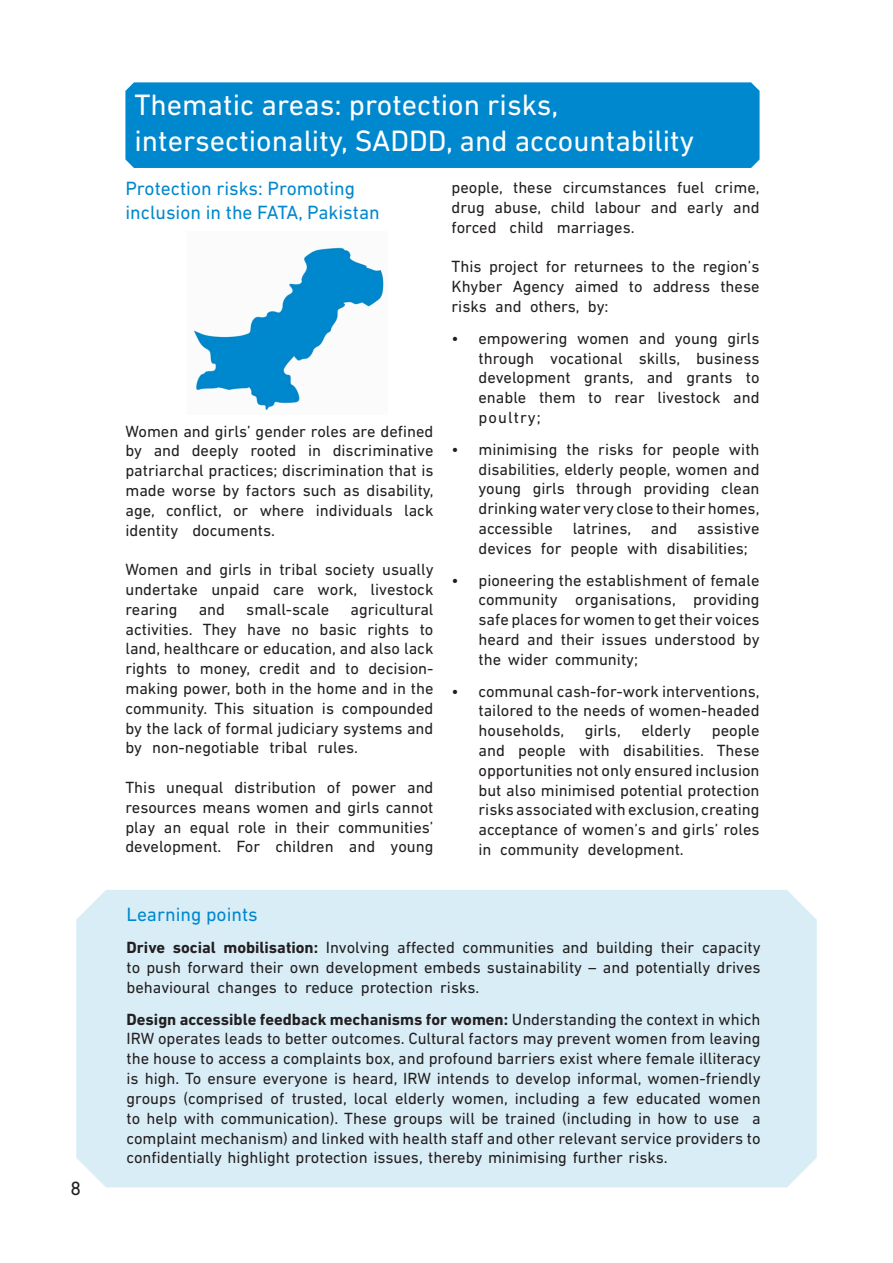
<style>
.page{position:relative;width:893px;height:1263px;background:#fff}
.page>*{position:absolute;margin:0;border:0;box-sizing:border-box;transform-origin:0 0}
.t1{font:30px/36px "DIN Next LT Pro";color:#fff}
.t2{font:19.5px/23.4px "DIN Next LT Pro";color:#0088ce}
.t3{font:19.5px "DIN Next LT Pro";color:#231f20}
.t4{font:16.5px/19.8px "DIN Next LT Pro";color:#231f20;text-align:justify}
.s1{font-weight:700}
</style>
<div class="page">
<div style="left:76px;top:890px;width:741px;height:297px;background:#d9edf7"></div>
<div style="left:125px;top:82px;width:635px;height:86px;background:#0088ce"></div>
<img style="left:192px;top:245px;width:193px;height:167px">
<p class="t3" style="left:71px;top:1177px;width:12px">8</p>
<p class="t1" style="left:134px;top:86px;width:561px">Thematic areas: protection risks, intersectionality, SADDD, and accountability</p>
<p class="t2" style="left:125px;top:177px;width:256px">Protection risks: Promoting inclusion in the FATA, Pakistan</p>
<p class="t4" style="left:125px;top:421px;width:310px">Women and girls’ gender roles are defined by and deeply rooted in discriminative patriarchal practices; discrimination that is made worse by factors such as disability, age, conflict, or where individuals lack identity documents.</p>
<p class="t4" style="left:125px;top:559px;width:310px">Women and girls in tribal society usually undertake unpaid care work, livestock rearing</p>
<p class="t4" style="left:125px;top:599px;width:310px;text-indent:225px">agricultural activities. They have no basic rights to land, healthcare or education, and also lack rights to money, credit and to decision&shy;making power, both in the home and in the community. This situation is compounded by the lack of formal judiciary systems and by non-negotiable tribal rules.</p>
<p class="t4" style="left:125px;top:777px;width:310px">This unequal distribution of power and resources means women and girls cannot play an equal role in their communities’ development. For children and young</p>
<p class="t4" style="left:199px;top:599px;width:28px">and</p>
<p class="t4" style="left:246px;top:599px;width:85px">small-scale</p>
<p class="t4" style="left:451px;top:177px;width:310px">people, these circumstances fuel crime, drug abuse, child labour and early and forced child marriages.</p>
<p class="t4" style="left:451px;top:257px;width:310px">This project for returnees to the region’s Khyber Agency aimed to address these risks and others, by:</p>
<p class="t4" style="left:478px;top:328px;width:283px;text-indent:-27px">• empowering women and young girls through vocational skills, business development grants, and grants to enable them to rear livestock and poultry;</p>
<p class="t4" style="left:478px;top:439px;width:283px;text-indent:-27px">• minimising the risks for people with disabilities, elderly people, women and young girls through providing clean drinking water very close to their homes, accessible latrines, and assistive devices for people with disabilities;</p>
<p class="t4" style="left:478px;top:570px;width:283px;text-indent:-27px">• pioneering the establishment of female community organisations, providing safe places for women to get their voices heard and their issues understood by the wider community;</p>
<p class="t4" style="left:478px;top:681px;width:283px;text-indent:-27px">• communal cash-for-work interventions, tailored to the needs of women-headed households, girls, elderly</p>
<p class="t4" style="left:478px;top:720px;width:283px;text-indent:233px">people and people with disabilities. These opportunities not only ensured inclusion but also minimised potential protection risks associated with exclusion, creating acceptance of women’s and girls’ roles in community development.</p>
<p class="t2" style="left:127px;top:903px;width:133px">Learning points</p>
<p class="t4" style="left:127px;top:937px;width:636px"><span class="s1">Drive social mobilisation:</span> Involving affected communities and building their capacity to push forward their own development embeds sustainability – and potentially drives behavioural changes to reduce protection risks.</p>
<p class="t4" style="left:127px;top:1009px;width:636px"><span class="s1">Design accessible feedback mechanisms for women:</span> Understanding the context in which IRW operates leads to better outcomes. Cultural factors may prevent women from leaving the house to access a complaints box, and profound barriers exist where female illiteracy is high. To ensure everyone is heard, IRW intends to develop informal, women-friendly groups (comprised of trusted, local elderly women, including a few educated women to help with communication). These groups will be trained (including in how to use a complaint mechanism) and linked with health staff and other relevant service providers to confidentially highlight protection issues, thereby minimising further risks.</p>
</div>
